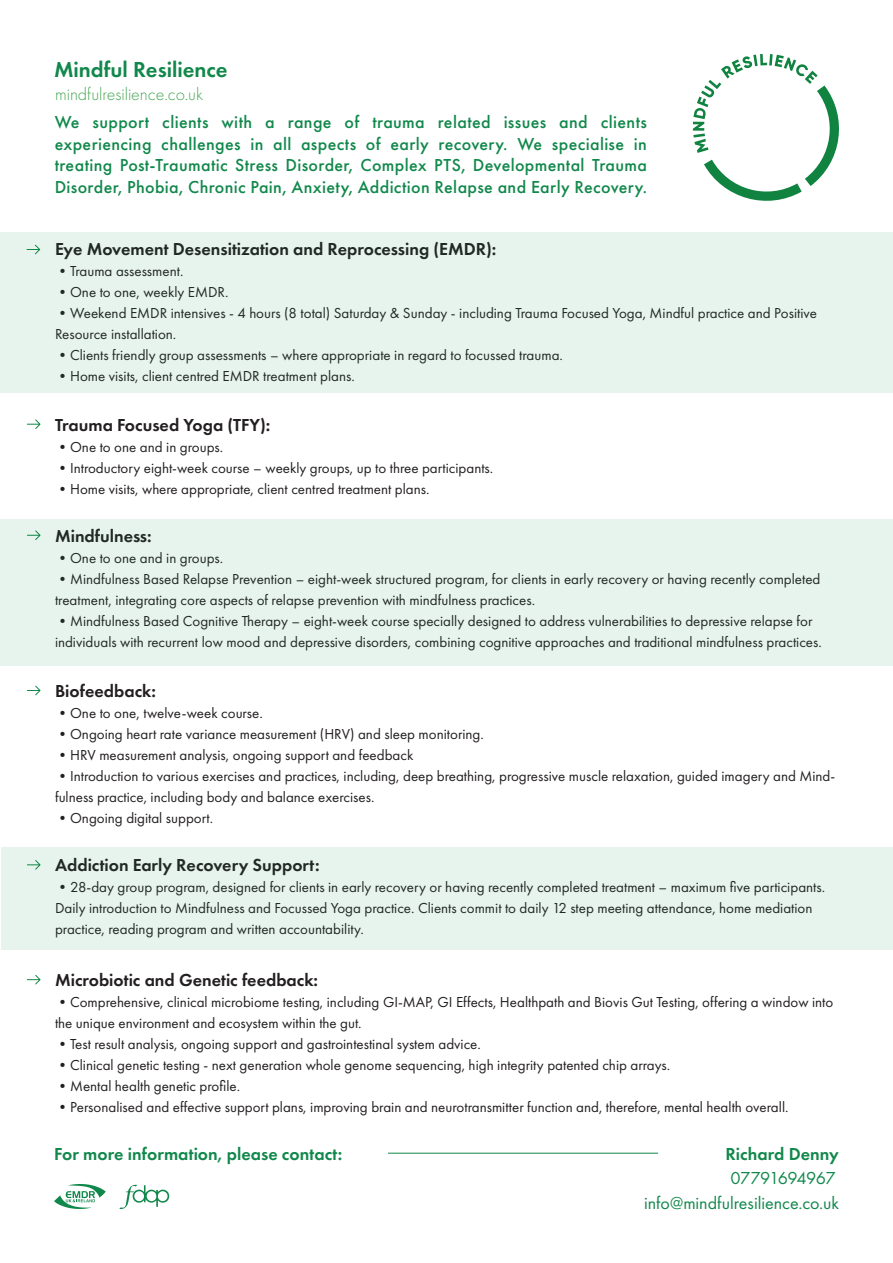
<style>
.page{position:relative;width:893px;height:1263px;background:#fff}
.page>*{position:absolute;margin:0;border:0;box-sizing:border-box;transform-origin:0 0}
.t1{font:600 22.5px "Futura PT";color:#11884b}
.t2{font:500 18px/21.6px "Futura PT";letter-spacing:.02em;color:#11884b;text-align:justify}
.t3{font:600 18px "Futura PT";color:#231f20}
.t4{font:600 18px "Futura PT";color:#11884b}
.t5{font:18px "Futura PT";letter-spacing:-.005em;color:#11884b}
.t6{font:300 18px "Futura PT";letter-spacing:-.005em;color:#46a754}
.t7{font:18px "Futura PT";letter-spacing:-.035em;color:#11884b}
.t8{font:15px/21px "Futura PT";color:#231f20}
.s1{font-weight:600}
</style>
<div class="page">
<hr style="left:388px;top:1153px;width:270px;height:1px;background:#11884b">
<svg style="left:119px;top:1184px;width:51px;height:25px"></svg>
<svg style="left:54px;top:1184px;width:52px;height:25px"></svg>
<svg style="left:693px;top:54px;width:146px;height:147px"></svg>
<div style="left:1px;top:232px;width:892px;height:161px;background:#e7f3ed"></div>
<div style="left:0;top:519px;width:893px;height:146px;background:#e7f3ed"></div>
<div style="left:1px;top:847px;width:891px;height:102px;background:#e7f3ed"></div>
<svg style="left:27px;top:245px;width:13px;height:9px"></svg>
<svg style="left:27px;top:419px;width:14px;height:10px"></svg>
<svg style="left:27px;top:530px;width:14px;height:10px"></svg>
<svg style="left:27px;top:686px;width:14px;height:9px"></svg>
<svg style="left:27px;top:860px;width:14px;height:10px"></svg>
<svg style="left:27px;top:975px;width:14px;height:9px"></svg>
<p class="t1" style="left:54px;top:55px;width:175px">Mindful Resilience</p>
<p class="t6" style="left:55px;top:84px;width:150px">mindfulresilience.co.uk</p>
<p class="t2" style="left:55px;top:111px;width:594px">We support clients with a range of trauma related issues and clients experiencing challenges in all aspects of early recovery. We specialise in treating Post-Traumatic Stress Disorder, Complex PTS, Developmental Trauma Disorder, Phobia, Chronic Pain, Anxiety, Addiction Relapse and Early Recovery.</p>
<p class="t3" style="left:55px;top:238px;width:443px">Eye Movement Desensitization and Reprocessing (EMDR):</p>
<p class="t8" style="left:55px;top:261px;width:130px">•Trauma assessment.</p>
<p class="t8" style="left:55px;top:282px;width:175px">•One to one, weekly EMDR.</p>
<p class="t8" style="left:55px;top:303px;width:763px">•Weekend EMDR intensives - 4 hours (8 total) Saturday &amp; Sunday - including Trauma Focused Yoga, Mindful practice and Positive<br>Resource installation.</p>
<p class="t8" style="left:55px;top:345px;width:509px">•Clients friendly group assessments – where appropriate in regard to focussed trauma.</p>
<p class="t8" style="left:55px;top:366px;width:301px">•Home visits, client centred EMDR treatment plans.</p>
<p class="t3" style="left:55px;top:414px;width:217px">Trauma Focused Yoga (TFY):</p>
<p class="t8" style="left:55px;top:437px;width:170px">•One to one and in groups.</p>
<p class="t8" style="left:55px;top:458px;width:440px">•Introductory eight-week course – weekly groups, up to three participants.</p>
<p class="t8" style="left:55px;top:479px;width:376px">•Home visits, where appropriate, client centred treatment plans.</p>
<p class="t3" style="left:55px;top:525px;width:98px">Mindfulness:</p>
<p class="t8" style="left:55px;top:548px;width:170px"><span class="s1">•</span>One to one and in groups.</p>
<p class="t8" style="left:55px;top:569px;width:767px">•Mindfulness Based Relapse Prevention – eight-week structured program, for clients in early recovery or having recently completed treatment, integrating core aspects of relapse prevention with mindfulness practices.</p>
<p class="t8" style="left:55px;top:611px;width:768px">•Mindfulness Based Cognitive Therapy – eight-week course specially designed to address vulnerabilities to depressive relapse for individuals with recurrent low mood and depressive disorders, combining cognitive approaches and traditional mindfulness practices.</p>
<p class="t3" style="left:55px;top:680px;width:102px">Biofeedback:</p>
<p class="t8" style="left:55px;top:702px;width:209px">•One to one, twelve-week course.</p>
<p class="t8" style="left:55px;top:723px;width:430px">•Ongoing heart rate variance measurement (HRV) and sleep monitoring.</p>
<p class="t8" style="left:55px;top:744px;width:360px">•HRV measurement analysis, ongoing support and feedback</p>
<p class="t8" style="left:55px;top:765px;width:782px">•Introduction to various exercises and practices, including, deep breathing, progressive muscle relaxation, guided imagery and Mind&shy;fulness practice, including body and balance exercises.</p>
<p class="t8" style="left:55px;top:807px;width:160px">•Ongoing digital support.</p>
<p class="t3" style="left:55px;top:853px;width:266px">Addiction Early Recovery Support:</p>
<p class="t8" style="left:55px;top:876px;width:772px"><span class="s1">•</span>28-day group program, designed for clients in early recovery or having recently completed treatment – maximum five participants.<br>Daily introduction to Mindfulness and Focussed Yoga practice. Clients commit to daily 12 step meeting attendance, home mediation practice, reading program and written accountability.</p>
<p class="t3" style="left:55px;top:968px;width:265px">Microbiotic and Genetic feedback:</p>
<p class="t8" style="left:55px;top:991px;width:780px">•Comprehensive, clinical microbiome testing, including GI-MAP, GI Effects, Healthpath and Biovis Gut Testing, offering a window into the unique environment and ecosystem within the gut.</p>
<p class="t8" style="left:55px;top:1033px;width:427px">•Test result analysis, ongoing support and gastrointestinal system advice.</p>
<p class="t8" style="left:55px;top:1054px;width:617px">•Clinical genetic testing - next generation whole genome sequencing, high integrity patented chip arrays.</p>
<p class="t8" style="left:55px;top:1075px;width:187px">•Mental health genetic profile.</p>
<p class="t8" style="left:55px;top:1096px;width:735px">•Personalised and effective support plans, improving brain and neurotransmitter function and, therefore, mental health overall.</p>
<p class="t4" style="left:54px;top:1143px;width:290px">For more information, please contact:</p>
<p class="t4" style="left:725px;top:1143px;width:115px">Richard Denny</p>
<p class="t7" style="left:730px;top:1168px;width:107px">07791694967</p>
<p class="t5" style="left:644px;top:1192px;width:196px">info@mindfulresilience.co.uk</p>
</div>
